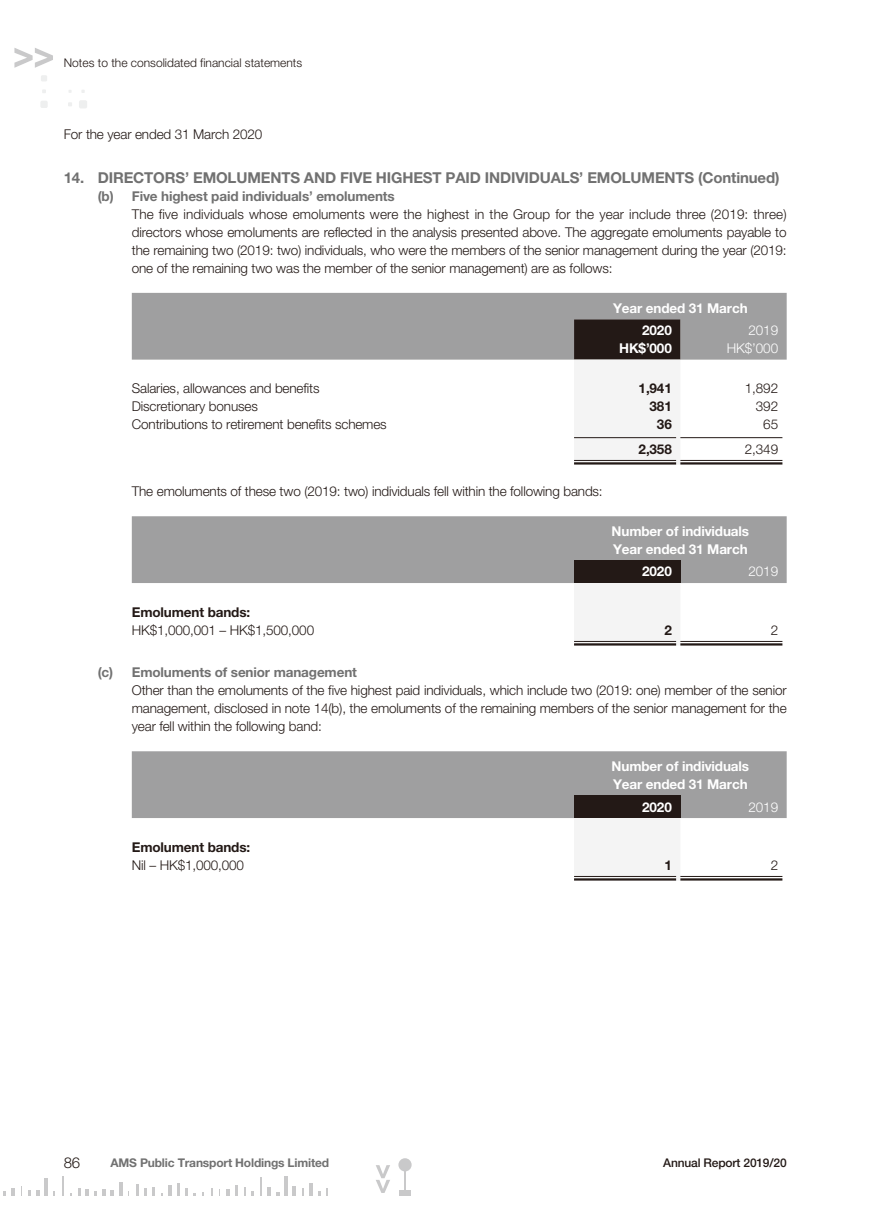
<style>
.page{position:relative;width:893px;height:1212px;background:#fff}
.page>*{position:absolute;margin:0;border:0;box-sizing:border-box;transform-origin:0 0}
.t1{font:700 15px "Helvetica Neue LT Std";letter-spacing:-.01em;color:#717171}
.t2{font:300 15px "Helvetica Neue LT Std";color:#231916}
.t3{font:300 13.5px/18px "Helvetica Neue LT Std";letter-spacing:-.01em;color:#231916;text-align:justify}
.t4{font:700 13.5px/18px "Helvetica Neue LT Std";letter-spacing:-.01em;color:#fff}
.t5{font:700 13.5px "Helvetica Neue LT Std";letter-spacing:-.01em;color:#717171}
.t6{font:700 13.5px "Helvetica Neue LT Std";letter-spacing:-.01em;color:#231916}
.t7{font:300 13.5px "Helvetica Neue LT Std";letter-spacing:-.01em;color:#fff}
.t8{font:300 12px "Helvetica Neue LT Std";color:#231916}
.t9{font:700 12px "Helvetica Neue LT Std";letter-spacing:-.015em;color:#717171}
.t10{font:500 12px "Helvetica Neue LT Std";letter-spacing:-.015em;color:#231916}
</style>
<div class="page">
<svg style="left:3px;top:1188px;width:12px;height:7px"></svg>
<svg style="left:28px;top:1190px;width:12px;height:5px"></svg>
<hr style="left:44px;top:1178px;width:4px;height:17px;background:#c9c9ca">
<svg style="left:62px;top:1176px;width:1px;height:19px"></svg>
<svg style="left:78px;top:1188px;width:2px;height:7px"></svg>
<svg style="left:86px;top:1182px;width:36px;height:13px"></svg>
<svg style="left:136px;top:1184px;width:2px;height:11px"></svg>
<svg style="left:144px;top:1187px;width:11px;height:8px"></svg>
<hr style="left:168px;top:1185px;width:4px;height:10px;background:#c9c9ca">
<svg style="left:177px;top:1183px;width:11px;height:12px"></svg>
<svg style="left:226px;top:1185px;width:11px;height:10px"></svg>
<svg style="left:244px;top:1187px;width:2px;height:8px"></svg>
<svg style="left:260px;top:1177px;width:2px;height:18px"></svg>
<svg style="left:268px;top:1187px;width:11px;height:8px"></svg>
<hr style="left:284px;top:1176px;width:4px;height:19px;background:#c9c9ca">
<svg style="left:293px;top:1186px;width:3px;height:9px"></svg>
<svg style="left:309px;top:1183px;width:3px;height:12px"></svg>
<svg style="left:376px;top:1165px;width:14px;height:28px"></svg>
<div style="left:398px;top:1158px;width:14px;height:13px;background:#c9c9ca;border-radius:50%"></div>
<hr style="left:404px;top:1169px;width:2px;height:22px;background:#c9c9ca">
<div style="left:399px;top:1190px;width:12px;height:5px;background:#c9c9ca"></div>
<svg style="left:14px;top:48px;width:39px;height:20px"></svg>
<div style="left:40px;top:101px;width:8px;height:7px;background:#eeefef;border-radius:2px"></div>
<svg style="left:68px;top:102px;width:4px;height:4px"></svg>
<svg style="left:41px;top:75px;width:6px;height:6px"></svg>
<div style="left:79px;top:100px;width:8px;height:8px;background:#eeefef;border-radius:2px"></div>
<svg style="left:42px;top:90px;width:4px;height:3px"></svg>
<div style="left:132px;top:293px;width:655px;height:67px;background:#9f9fa0"></div>
<svg style="left:574px;top:319px;width:106px;height:145px"></svg>
<hr style="left:574px;top:437px;width:102px;height:1px;background:#231916">
<hr style="left:680px;top:437px;width:102px;height:1px;background:#231916">
<hr style="left:574px;top:460px;width:102px;height:1px;background:#231916">
<hr style="left:574px;top:462px;width:102px;height:2px;background:#231916">
<hr style="left:680px;top:460px;width:102px;height:1px;background:#231916">
<hr style="left:680px;top:462px;width:102px;height:2px;background:#231916">
<div style="left:132px;top:516px;width:655px;height:67px;background:#9f9fa0"></div>
<div style="left:574px;top:561px;width:106px;height:22px;background:#231916"></div>
<div style="left:574px;top:583px;width:106px;height:62px;background:#f4f4f4"></div>
<hr style="left:574px;top:641px;width:102px;height:1px;background:#231916">
<hr style="left:574px;top:643px;width:102px;height:2px;background:#231916">
<hr style="left:680px;top:641px;width:102px;height:1px;background:#231916">
<hr style="left:680px;top:643px;width:102px;height:2px;background:#231916">
<div style="left:132px;top:751px;width:655px;height:67px;background:#9f9fa0"></div>
<div style="left:574px;top:796px;width:106px;height:22px;background:#231916"></div>
<div style="left:574px;top:818px;width:106px;height:62px;background:#f4f4f4"></div>
<hr style="left:574px;top:876px;width:102px;height:1px;background:#231916">
<hr style="left:574px;top:878px;width:102px;height:2px;background:#231916">
<hr style="left:680px;top:876px;width:102px;height:1px;background:#231916">
<hr style="left:680px;top:878px;width:102px;height:2px;background:#231916">
<p class="t8" style="left:64px;top:59px;width:240px">Notes to the consolidated financial statements</p>
<p class="t3" style="left:64px;top:127px;width:200px">For the year ended 31 March 2020</p>
<p class="t1" style="left:64px;top:172px;width:717px">14. DIRECTORS’ EMOLUMENTS AND FIVE HIGHEST PAID INDIVIDUALS’ EMOLUMENTS (Continued)</p>
<p class="t5" style="left:98px;top:191px;width:299px">(b) Five highest paid individuals’ emoluments</p>
<p class="t3" style="left:132px;top:206px;width:656px">The five individuals whose emoluments were the highest in the Group for the year include three (2019: three) directors whose emoluments are reflected in the analysis presented above. The aggregate emoluments payable to the remaining two (2019: two) individuals, who were the members of the senior management during the year (2019: one of the remaining two was the member of the senior management) are as follows:</p>
<p class="t4" style="left:642px;top:298px;width:107px;line-height:22.2px;text-indent:-29px">Year ended 31 March<br>2020</p>
<p class="t7" style="left:748px;top:325px;width:31px">2019</p>
<p class="t4" style="left:619px;top:341px;width:54px">HK$’000</p>
<p class="t7" style="left:727px;top:343px;width:53px">HK$’000</p>
<p class="t3" style="left:132px;top:381px;width:189px">Salaries, allowances and benefits</p>
<p class="t6" style="left:639px;top:384px;width:35px">1,941</p>
<p class="t3" style="left:745px;top:381px;width:35px">1,892</p>
<p class="t3" style="left:132px;top:399px;width:128px">Discretionary bonuses</p>
<p class="t6" style="left:650px;top:402px;width:24px">381</p>
<p class="t3" style="left:756px;top:399px;width:24px">392</p>
<p class="t3" style="left:132px;top:417px;width:256px">Contributions to retirement benefits schemes</p>
<p class="t6" style="left:657px;top:420px;width:16px">36</p>
<p class="t3" style="left:763px;top:417px;width:16px">65</p>
<p class="t6" style="left:639px;top:444px;width:35px">2,358</p>
<p class="t3" style="left:745px;top:442px;width:35px">2,349</p>
<p class="t3" style="left:132px;top:484px;width:472px">The emoluments of these two (2019: two) individuals fell within the following bands:</p>
<p class="t4" style="left:612px;top:524px;width:139px">Number of individuals<br>Year ended 31 March</p>
<p class="t4" style="left:642px;top:564px;width:31px">2020</p>
<p class="t7" style="left:748px;top:567px;width:31px">2019</p>
<p class="t6" style="left:132px;top:607px;width:120px">Emolument bands:</p>
<p class="t3" style="left:132px;top:623px;width:184px">HK$1,000,001 – HK$1,500,000</p>
<p class="t6" style="left:664px;top:625px;width:9px">2</p>
<p class="t3" style="left:771px;top:623px;width:9px">2</p>
<p class="t5" style="left:98px;top:667px;width:261px">(c) Emoluments of senior management</p>
<p class="t3" style="left:132px;top:683px;width:656px">Other than the emoluments of the five highest paid individuals, which include two (2019: one) member of the senior management, disclosed in note 14(b), the emoluments of the remaining members of the senior management for the year fell within the following band:</p>
<p class="t4" style="left:612px;top:759px;width:139px">Number of individuals<br>Year ended 31 March</p>
<p class="t4" style="left:642px;top:799px;width:31px">2020</p>
<p class="t7" style="left:748px;top:802px;width:31px">2019</p>
<p class="t6" style="left:132px;top:842px;width:120px">Emolument bands:</p>
<p class="t3" style="left:132px;top:857px;width:114px">Nil – HK$1,000,000</p>
<p class="t6" style="left:664px;top:860px;width:9px">1</p>
<p class="t3" style="left:771px;top:857px;width:9px">2</p>
<p class="t2" style="left:64px;top:1157px;width:18px">86</p>
<p class="t9" style="left:111px;top:1158px;width:220px">AMS Public Transport Holdings Limited</p>
<p class="t10" style="left:663px;top:1158px;width:125px">Annual Report 2019/20</p>
</div>
